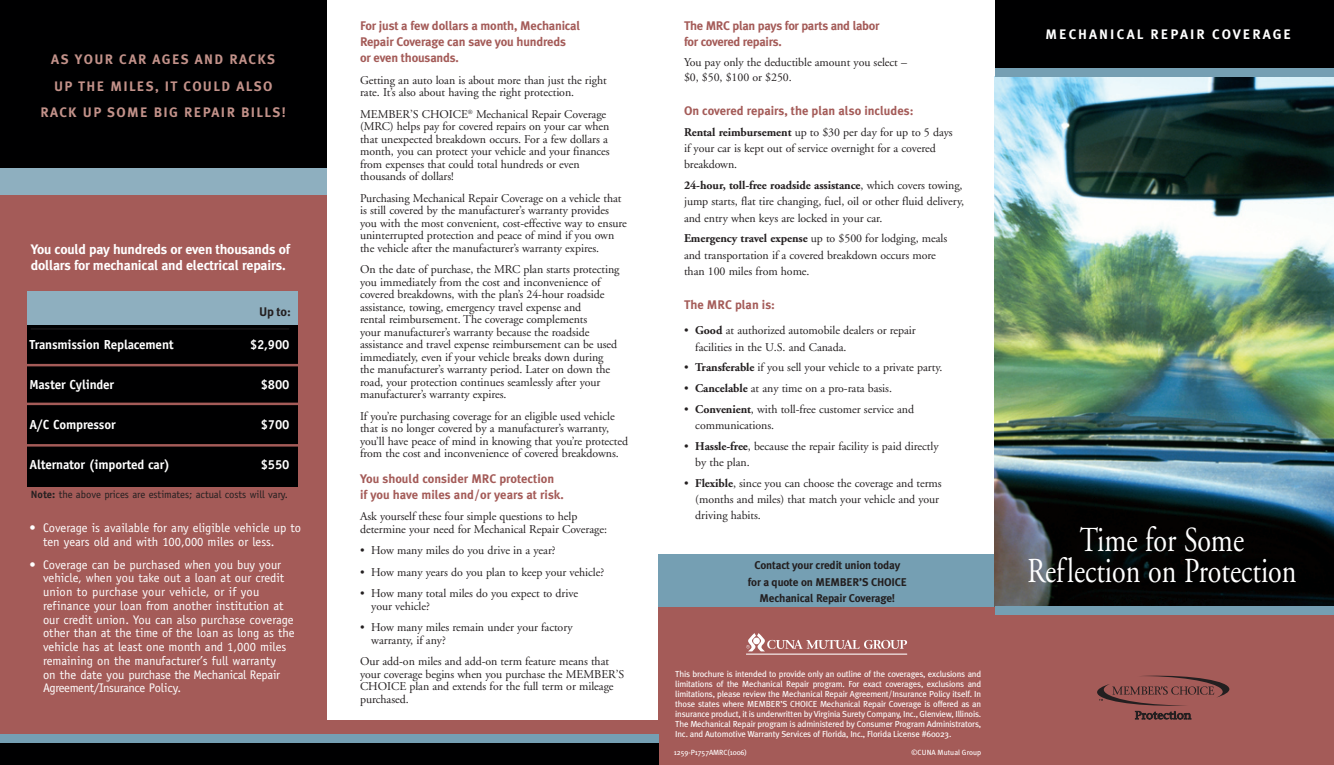
<style>
.page{position:relative;width:1334px;height:765px;background:#fff}
.page>*{position:absolute;margin:0;border:0;box-sizing:border-box;transform-origin:0 0}
.t1{font:35px "Adobe Garamond";color:#fff;scale:.8 1}
.t2{font:700 13.75px/16.2px "Meta Plus";letter-spacing:-.015em;color:#fff}
.t3{font:700 13.75px "Meta Plus";letter-spacing:.1em;color:#c3928a}
.t4{font:700 13.75px "Meta Plus";letter-spacing:.145em;color:#fff}
.t5{font:700 13.12px "Officina Sans";letter-spacing:-.015em;color:#fff}
.t6{font:12.5px/13.8px "Officina Sans";color:#fff}
.t7{font:700 12.5px/16.2px "Meta Plus";letter-spacing:-.015em;color:#a45b58}
.t8{font:700 12.5px "Meta Plus";color:#231f20}
.t9{font:11.88px/12.5px "Adobe Garamond";letter-spacing:-.005em;color:#231f20}
.t10{font:700 11.25px "Meta Plus";letter-spacing:-.015em;color:#231f20}
.t11{font:10.62px "Officina Sans";letter-spacing:-.005em;color:#231f20}
.t12{font:8.75px/10px "Meta Plus";letter-spacing:-.02em;color:#fff;text-align:justify}
.t13{font:7.5px "Meta Plus";letter-spacing:-.01em;color:#fff}
.s1{font-weight:700}
</style>
<div class="page">
<svg style="left:326px;top:0;width:1px;height:720px"></svg>
<div style="left:658px;top:554px;width:338px;height:54px;background:#759fb3"></div>
<img style="left:994px;top:76px;width:339px;height:530px">
<div style="left:658px;top:608px;width:338px;height:157px;background:#a45b58"></div>
<div style="left:0;top:195px;width:326px;height:539px;background:#a45b58"></div>
<div style="left:28px;top:324px;width:270px;height:163px;background:#000001"></div>
<div style="left:0;top:166px;width:326px;height:29px;background:#8eafbf"></div>
<div style="left:0;top:742px;width:658px;height:23px;background:#000001"></div>
<div style="left:326px;top:720px;width:335px;height:14px;background:#a45b58"></div>
<div style="left:0;top:734px;width:658px;height:9px;background:#759fb3"></div>
<div style="left:0;top:0;width:326px;height:168px;background:#000001"></div>
<div style="left:994px;top:615px;width:339px;height:150px;background:#a45b58"></div>
<svg style="left:1097px;top:675px;width:132px;height:44px"></svg>
<div style="left:994px;top:606px;width:339px;height:9px;background:#759fb3"></div>
<div style="left:994px;top:67px;width:339px;height:9px;background:#759fb3"></div>
<div style="left:994px;top:0;width:339px;height:68px;background:#000001"></div>
<hr style="left:745px;top:654px;width:162px;height:1px;background:#fff">
<svg style="left:746px;top:633px;width:161px;height:18px"></svg>
<hr style="left:31px;top:329px;width:258px;height:1px;background:#231f20">
<hr style="left:19px;top:364px;width:284px;height:2px;background:#a45b58">
<div style="left:28px;top:291px;width:270px;height:34px;background:#8eafbf"></div>
<hr style="left:21px;top:403px;width:284px;height:2px;background:#a45b58">
<hr style="left:15px;top:444px;width:284px;height:3px;background:#a45b58">
<p class="t3" style="left:51px;top:51px;width:224px">As your car ages and racks</p>
<p class="t3" style="left:54px;top:78px;width:220px">u p the miles, it cou ld also</p>
<p class="t3" style="left:41px;top:104px;width:247px">rack u p some big repair bills!</p>
<p class="t2" style="left:31px;top:241px;width:261px">You could pay hundreds or even thousands of dollars for mechanical and electrical repairs.</p>
<p class="t8" style="left:259px;top:305px;width:33px">Up to:</p>
<p class="t5" style="left:29px;top:337px;width:146px">Transmission Replacement</p>
<p class="t5" style="left:250px;top:337px;width:41px">$2,900</p>
<p class="t5" style="left:29px;top:377px;width:86px">Master Cylinder</p>
<p class="t5" style="left:261px;top:377px;width:30px">$800</p>
<p class="t5" style="left:29px;top:417px;width:88px">A/C Compressor</p>
<p class="t5" style="left:261px;top:417px;width:30px">$700</p>
<p class="t5" style="left:29px;top:457px;width:142px">Alternator (imported car)</p>
<p class="t5" style="left:261px;top:457px;width:30px">$550</p>
<p class="t11" style="left:31px;top:488px;width:258px"><span class="s1">Note:</span> the above prices are estimates; actual costs will vary.</p>
<p class="t6" style="left:43px;top:521px;width:259px;text-indent:-14px">• Coverage is available for any eligible vehicle up to ten years old and with 100,000 miles or less.</p>
<p class="t6" style="left:43px;top:557px;width:253px;text-indent:-14px">• Coverage can be purchased when you buy your vehicle, when you take out a loan at our credit union to purchase your vehicle, or if you refinance your loan from another institution at our credit union. You can also purchase coverage other than at the time of the loan as long as the vehicle has at least one month and 1,000 miles remaining on the manufacturer’s full warranty<br>on the date you purchase the Mechanical Repair Agreement/Insurance Policy.</p>
<p class="t7" style="left:360px;top:17px;width:222px">For just a few dollars a month, Mechanical<br>Repair Coverage can save you hundreds<br>or even thousands.</p>
<p class="t9" style="left:360px;top:74px;width:248px">Getting an auto loan is about more than just the right rate. It’s also about having the right protection.</p>
<p class="t9" style="left:360px;top:108px;width:251px">MEMBER’S CHOICE<sup>®</sup> Mechanical Repair Coverage (MRC) helps pay for covered repairs on your car when that unexpected breakdown occurs. For a few dollars a month, you can protect your vehicle and your finances from expenses that could total hundreds or even thousands of dollars!</p>
<p class="t9" style="left:360px;top:192px;width:268px">Purchasing Mechanical Repair Coverage on a vehicle that is still covered by the manufacturer’s warranty provides you with the most convenient, cost-effective way to ensure uninterrupted protection and peace of mind if you own the vehicle after the manufacturer’s warranty expires.</p>
<p class="t9" style="left:360px;top:264px;width:261px">On the date of purchase, the MRC plan starts protecting you immediately from the cost and inconvenience of covered breakdowns, with the plan’s 24-hour roadside assistance, towing, emergency travel expense and<br>rental reimbursement. The coverage complements<br>your manufacturer’s warranty because the roadside assistance and travel expense reimbursement can be used immediately, even if your vehicle breaks down during the manufacturer’s warranty period. Later on down the road, your protection continues seamlessly after your manufacturer’s warranty expires.</p>
<p class="t9" style="left:360px;top:410px;width:269px">If you’re purchasing coverage for an eligible used vehicle that is no longer covered by a manufacturer’s warranty, you’ll have peace of mind in knowing that you’re protected from the cost and inconvenience of covered breakdowns.</p>
<p class="t7" style="left:360px;top:470px;width:195px">You should consider MRC protection</p>
<p class="t7" style="left:360px;top:486px;width:205px">if you have miles and/or years at risk.</p>
<p class="t9" style="left:360px;top:511px;width:248px">Ask yourself these four simple questions to help determine your need for Mechanical Repair Coverage:</p>
<p class="t9" style="left:360px;top:545px;width:197px">• How many miles do you drive in a year?</p>
<p class="t9" style="left:360px;top:566px;width:246px">• How many years do you plan to keep your vehicle?</p>
<p class="t9" style="left:371px;top:588px;width:208px;text-indent:-11px">• How many total miles do you expect to drive your vehicle?</p>
<p class="t9" style="left:371px;top:622px;width:203px;text-indent:-11px">• How many miles remain under your factory warranty, if any?</p>
<p class="t9" style="left:360px;top:656px;width:266px">Our add-on miles and add-on term feature means that your coverage begins when you purchase the MEMBER’S CHOICE plan and extends for the full term or mileage purchased.</p>
<p class="t7" style="left:684px;top:17px;width:197px">The MRC plan pays for parts and labor for covered repairs.</p>
<p class="t9" style="left:684px;top:55px;width:224px;line-height:15px">You pay only the deductible amount you select – $0, $50, $100 or $250.</p>
<p class="t7" style="left:684px;top:102px;width:231px">On covered repairs, the plan also includes:</p>
<p class="t9" style="left:684px;top:124px;width:270px;line-height:16.2px"><span class="s1">Rental reimbursement</span> up to $30 per day for up to 5 days if your car is kept out of service overnight for a covered breakdown.</p>
<p class="t9" style="left:684px;top:177px;width:281px;line-height:16.2px"><span class="s1">24-hour, toll-free roadside assistance</span>, which covers towing, jump starts, flat tire changing, fuel, oil or other fluid delivery, and entry when keys are locked in your car.</p>
<p class="t9" style="left:684px;top:231px;width:265px;line-height:16.2px"><span class="s1">Emergency travel expense</span> up to $500 for lodging, meals and transportation if a covered breakdown occurs more than 100 miles from home.</p>
<p class="t7" style="left:684px;top:296px;width:92px">The MRC plan is:</p>
<p class="t9" style="left:695px;top:323px;width:222px;line-height:16.2px;text-indent:-11px">• <span class="s1">Good</span> at authorized automobile dealers or repair facilities in the U.S. and Canada.</p>
<p class="t9" style="left:684px;top:362px;width:260px">• <span class="s1">Transferable</span> if you sell your vehicle to a private party.</p>
<p class="t9" style="left:684px;top:382px;width:209px">• <span class="s1">Cancelable</span> at any time on a pro-rata basis.</p>
<p class="t9" style="left:695px;top:401px;width:220px;line-height:16.2px;text-indent:-11px">• <span class="s1">Convenient</span>, with toll-free customer service and communications.</p>
<p class="t9" style="left:695px;top:438px;width:245px;line-height:16.2px;text-indent:-11px">• <span class="s1">Hassle-free</span>, because the repair facility is paid directly by the plan.</p>
<p class="t9" style="left:695px;top:475px;width:248px;line-height:16.2px;text-indent:-11px">• <span class="s1">Flexible</span>, since you can choose the coverage and terms (months and miles) that match your vehicle and your driving habits.</p>
<p class="t10" style="left:754px;top:559px;width:147px">Contact your credit union today</p>
<p class="t10" style="left:747px;top:575px;width:130px">for a quote on MEMBER’S CHOICE</p>
<p class="t10" style="left:759px;top:591px;width:137px">Mechanical Repair Coverage!</p>
<p class="t12" style="left:675px;top:669px;width:307px">This brochure is intended to provide only an outline of the coverages, exclusions and limitations of the Mechanical Repair program. For exact coverages, exclusions and limitations, please review the Mechanical Repair Agreement/Insurance Policy itself. In those states where MEMBER’S CHOICE Mechanical Repair Coverage is offered as an insurance product, it is underwritten by Virginia Surety Company, Inc., Glenview, Illinois.<br>The Mechanical Repair program is administered by Consumer Program Administrators, Inc. and Automotive Warranty Services of Florida, Inc., Florida License #60023.</p>
<p class="t13" style="left:674px;top:748px;width:75px">1259-P1757AMRC(1006)</p>
<p class="t13" style="left:911px;top:748px;width:71px">©CUNA Mutual Group</p>
<p class="t4" style="left:1045px;top:27px;width:247px">Mechanical Repair Coverage</p>
<p class="t1" style="left:1079px;top:521px;width:207px">Time for Some</p>
<p class="t1" style="left:1027px;top:552px;width:338px">Reflection on Protection</p>
</div>
